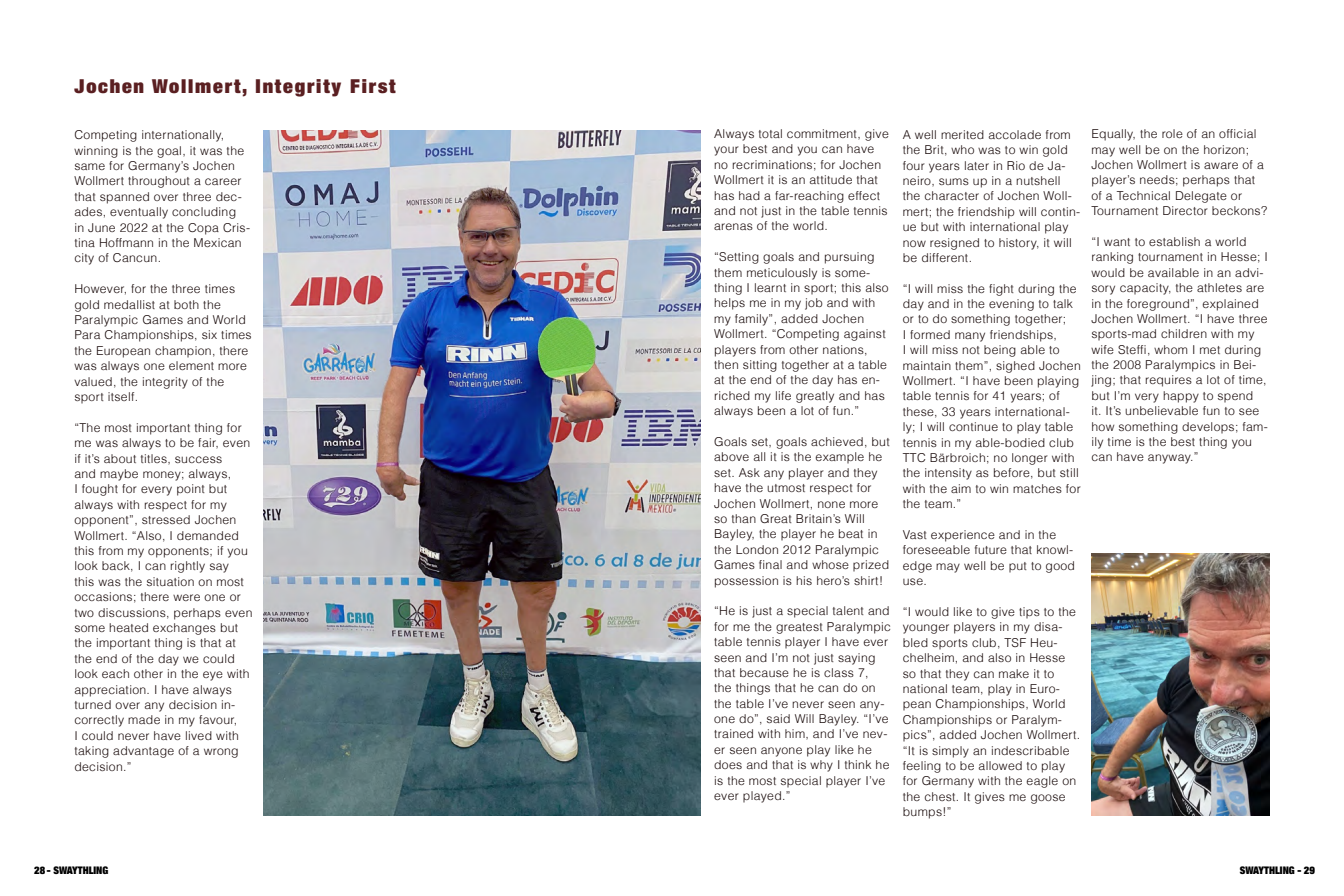
<style>
.page{position:relative;width:1344px;height:896px;background:#fff}
.page>*{position:absolute;margin:0;border:0;box-sizing:border-box;transform-origin:0 0}
.t1{font:900 expanded 19.25px "Helvetica Neue";letter-spacing:.09em;color:#5a1f21;scale:1.05 1}
.t2{font:300 12.25px/15.4px "Helvetica";letter-spacing:.025em;color:#1b0d0d}
.t3{font:900 expanded 10.5px "Helvetica Neue";color:#000}
</style>
<div class="page">
<img style="left:263px;top:130px;width:409px;height:686px">
<img style="left:1091px;top:554px;width:179px;height:262px">
<img style="left:672px;top:130px;width:29px;height:686px">
<h1 class="t1" style="left:74px;top:74px;width:307px">Jochen Wollmert, Integrity First</h1>
<p class="t2" style="left:74px;top:127px;width:177px">Competing internationally, winning is the goal, it was the same for Germany’s Jochen<br>Wollmert throughout a career that spanned over three dec&shy;ades, eventually concluding<br>in June 2022 at the Copa Cris&shy;tina Hoffmann in the Mexican city of Cancun.</p>
<p class="t2" style="left:74px;top:281px;width:179px">However, for the three times gold medallist at both the<br>Paralympic Games and World<br>Para Championships, six times the European champion, there was always one element more valued, the integrity of the sport itself.</p>
<p class="t2" style="left:74px;top:420px;width:180px">“The most important thing for me was always to be fair, even if it’s about titles, success<br>and maybe money; always,<br>I fought for every point but always with respect for my opponent”, stressed Jochen<br>Wollmert. “Also, I demanded this from my opponents; if you look back, I can rightly say<br>this was the situation on most occasions; there were one or two discussions, perhaps even some heated exchanges but the important thing is that at the end of the day we could look each other in the eye with appreciation. I have always turned over any decision in&shy;correctly made in my favour,<br>I could never have lived with taking advantage of a wrong decision.”</p>
<p class="t2" style="left:714px;top:126px;width:176px">Always total commitment, give your best and you can have no recriminations; for Jochen<br>Wollmert it is an attitude that has had a far-reaching effect and not just in the table tennis arenas of the world.</p>
<p class="t2" style="left:714px;top:249px;width:176px">“Setting goals and pursuing them meticulously is some&shy;thing I learnt in sport; this also helps me in my job and with my family”, added Jochen<br>Wollmert. “Competing against players from other nations, then sitting together at a table at the end of the day has en&shy;riched my life greatly and has always been a lot of fun.”</p>
<p class="t2" style="left:714px;top:434px;width:177px">Goals set, goals achieved, but above all it is the example he set. Ask any player and they have the utmost respect for<br>Jochen Wollmert, none more so than Great Britain’s Will<br>Bayley, the player he beat in the London 2012 Paralympic<br>Games final and whose prized possession is his hero’s shirt!</p>
<p class="t2" style="left:714px;top:603px;width:178px">“He is just a special talent and for me the greatest Paralympic table tennis player I have ever seen and I’m not just saying that because he is class 7,<br>the things that he can do on the table I’ve never seen any&shy;one do”, said Will Bayley. “I’ve trained with him, and I’ve nev&shy;er seen anyone play like he does and that is why I think he is the most special player I’ve ever played.”</p>
<p class="t2" style="left:903px;top:127px;width:179px">A well merited accolade from the Brit, who was to win gold four years later in Rio de Ja&shy;neiro, sums up in a nutshell the character of Jochen Woll&shy;mert; the friendship will contin&shy;ue but with international play now resigned to history, it will be different.</p>
<p class="t2" style="left:903px;top:281px;width:180px">“I will miss the fight during the day and in the evening to talk or to do something together;<br>I formed many friendships,<br>I will miss not being able to maintain them”, sighed Jochen<br>Wollmert. “I have been playing table tennis for 41 years; of these, 33 years international&shy;ly; I will continue to play table tennis in my able-bodied club<br>TTC Bärbroich; no longer with the intensity as before, but still with the aim to win matches for the team.”</p>
<p class="t2" style="left:903px;top:527px;width:174px">Vast experience and in the foreseeable future that knowl&shy;edge may well be put to good use.</p>
<p class="t2" style="left:903px;top:604px;width:179px">“I would like to give tips to the younger players in my disa&shy;bled sports club, TSF Heu&shy;chelheim, and also in Hesse so that they can make it to national team, play in Euro&shy;pean Championships, World<br>Championships or Paralym&shy;pics”, added Jochen Wollmert. “It is simply an indescribable feeling to be allowed to play for Germany with the eagle on the chest. It gives me goose bumps!”</p>
<p class="t2" style="left:1091px;top:126px;width:177px">Equally, the role of an official may well be on the horizon;<br>Jochen Wollmert is aware of a player’s needs; perhaps that of a Technical Delegate or<br>Tournament Director beckons?</p>
<p class="t2" style="left:1091px;top:234px;width:178px">“I want to establish a world ranking tournament in Hesse; I would be available in an advi&shy;sory capacity, the athletes are in the foreground”, explained<br>Jochen Wollmert. “I have three sports-mad children with my wife Steffi, whom I met during the 2008 Paralympics in Bei&shy;jing; that requires a lot of time, but I’m very happy to spend<br>it. It’s unbelievable fun to see how something develops; fam&shy;ily time is the best thing you can have anyway.”</p>
<p class="t3" style="left:34px;top:863px;width:76px">28 - SWAYTHLING</p>
<p class="t3" style="left:1240px;top:863px;width:77px">SWAYTHLING - 29</p>
</div>
